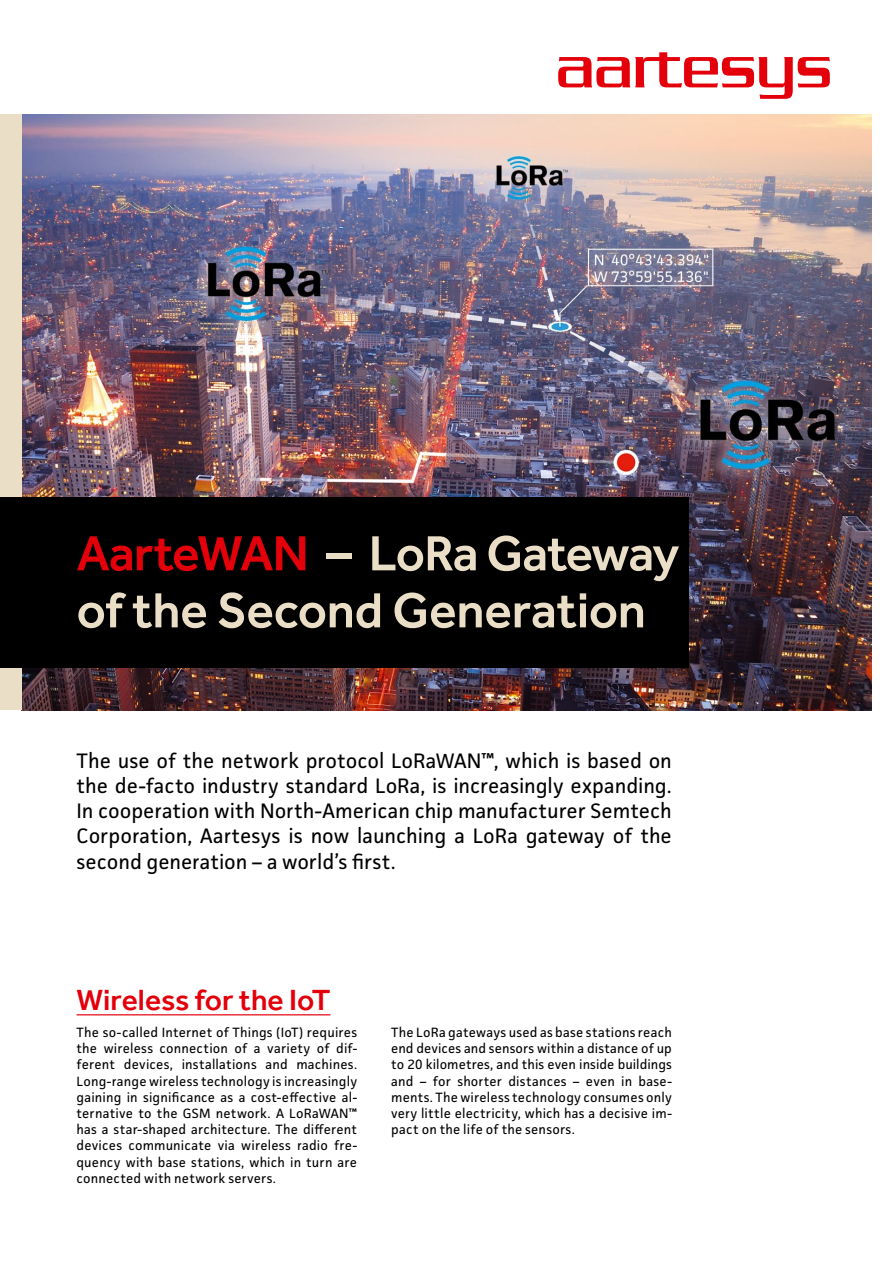
<style>
.page{position:relative;width:893px;height:1263px;background:#fff}
.page>*{position:absolute;margin:0;border:0;box-sizing:border-box;transform-origin:0 0}
.t1{font:500 51px/57px "Effra";letter-spacing:-.015em;color:#eadec6}
.t2{font:500 30px "Effra";color:#e3000b}
.t3{font:21px/25.2px "Facit";letter-spacing:-.005em;color:#000;text-align:justify}
.t4{font:13.5px/16.2px "Facit";letter-spacing:.015em;color:#000;text-align:justify}
.s1{color:#e3000b}
</style>
<div class="page">
<img style="left:21px;top:115px;width:851px;height:595px">
<div style="left:0;top:115px;width:21px;height:595px;background:#eadec6"></div>
<div style="left:0;top:497px;width:689px;height:171px;background:#000"></div>
<hr style="left:77px;top:1014px;width:253px;height:1px;background:#e3000b">
<svg style="left:558px;top:52px;width:272px;height:47px"></svg>
<h1 class="t1" style="left:77px;top:524px;width:604px"><span class="s1">AarteWAN</span> – LoRa Gateway of the Second Generation</h1>
<p class="t3" style="left:77px;top:747px;width:597px">The use of the network protocol LoRaWAN™, which is based on the de-facto industry standard LoRa, is increasingly expanding.<br>In cooperation with North-American chip manufacturer Semtech Corporation, Aartesys is now launching a LoRa gateway of the second generation – a world’s first.</p>
<h2 class="t2" style="left:77px;top:982px;width:255px">Wireless for the IoT</h2>
<p class="t4" style="left:77px;top:1024px;width:282px">The so-called Internet of Things (IoT) requires the wireless connection of a variety of dif&shy;ferent devices, installations and machines.<br>Long-range wireless technology is increasingly gaining in significance as a cost-effective al&shy;ternative to the GSM network. A LoRaWAN™ has a star-shaped architecture. The different devices communicate via wireless radio fre&shy;quency with base stations, which in turn are connected with network servers.</p>
<p class="t4" style="left:391px;top:1024px;width:282px">The LoRa gateways used as base stations reach end devices and sensors within a distance of up to 20 kilometres, and this even inside buildings and – for shorter distances – even in base&shy;ments. The wireless technology consumes only very little electricity, which has a decisive im&shy;pact on the life of the sensors.</p>
</div>
